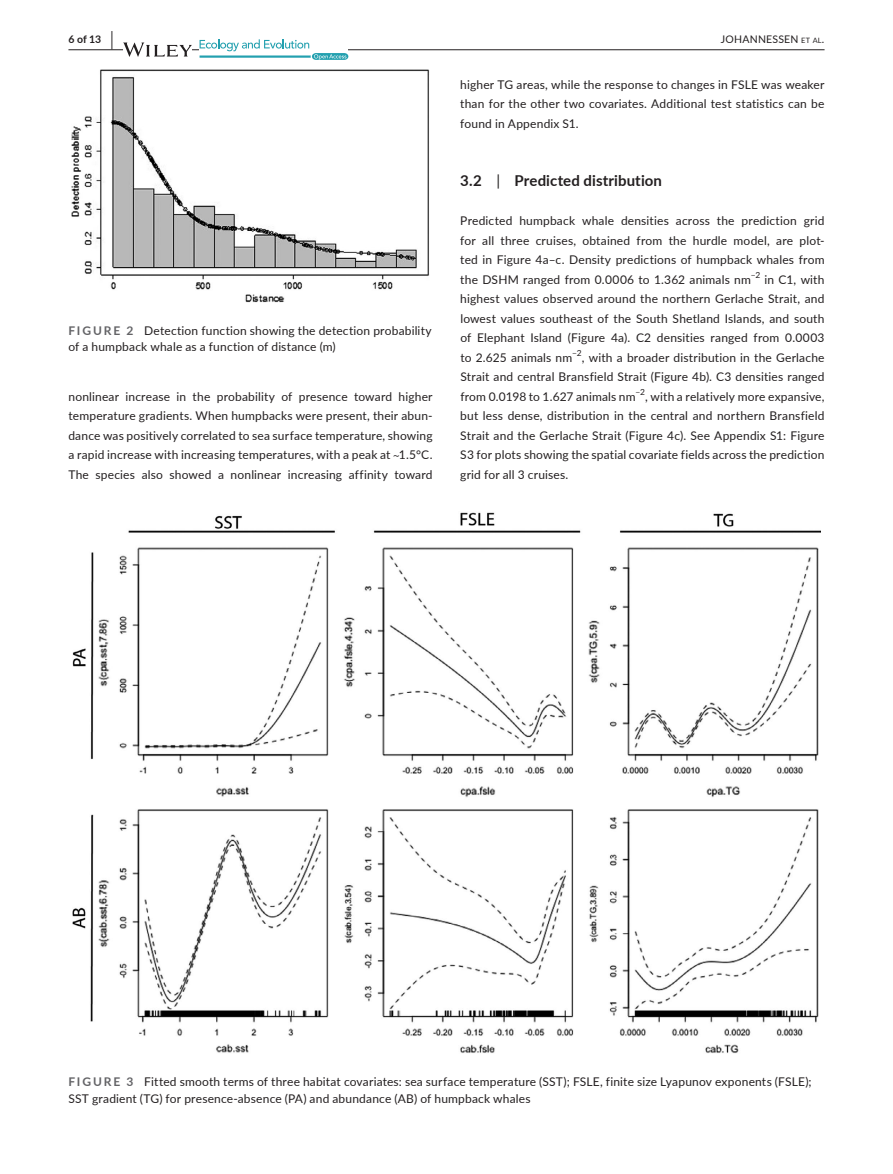
<style>
.page{position:relative;width:893px;height:1174px;background:#fff}
.page>*{position:absolute;margin:0;border:0;box-sizing:border-box;transform-origin:0 0}
.t1{font:700 15px "Lato";letter-spacing:.005em;color:#231f20}
.t2{font:12px/19.5px "Lato";letter-spacing:.015em;color:#231f20;text-align:justify}
.t3{font:10.5px "Lato";letter-spacing:.02em;color:#231f20}
.t4{font:700 10.5px "Lato";color:#231f20}
.s1{font-size:19.5px}
.s2{font-size:7.35px}
.s3{font-weight:700;color:#636366}
.s4{font-family:"STIX"}
.s5{font-weight:400}
</style>
<div class="page">
<hr style="left:68px;top:49px;width:756px;height:1px;background:#231f20">
<svg style="left:123px;top:42px;width:69px;height:15px"></svg>
<svg style="left:200px;top:39px;width:148px;height:21px"></svg>
<img style="left:72px;top:512px;width:749px;height:541px">
<img style="left:72px;top:69px;width:357px;height:234px">
<p class="t4" style="left:68px;top:31px;width:46px">6 of 13 <span class="s1">|</span></p>
<p class="t3" style="left:721px;top:31px;width:105px">JOHANNESSEN <span class="s2">et al</span>.</p>
<p class="t2" style="left:68px;top:322px;width:365px;line-height:16.5px"><span class="s3">FIGURE 2</span> Detection function showing the detection probability of a humpback whale as a function of distance (m)</p>
<p class="t2" style="left:68px;top:386px;width:366px">nonlinear increase in the probability of presence toward higher temperature gradients. When humpbacks were present, their abun&shy;dance was positively correlated to sea surface temperature, showing a rapid increase with increasing temperatures, with a peak at <span class="s4">~</span>1.5°C.<br>The species also showed a nonlinear increasing affinity toward</p>
<p class="t2" style="left:460px;top:74px;width:366px">higher TG areas, while the response to changes in FSLE was weaker than for the other two covariates. Additional test statistics can be found in Appendix S1.</p>
<p class="t1" style="left:460px;top:170px;width:203px">3.2 <span class="s5">|</span> Predicted distribution</p>
<p class="t2" style="left:460px;top:210px;width:366px">Predicted humpback whale densities across the prediction grid for all three cruises, obtained from the hurdle model, are plot&shy;ted in Figure 4a–c. Density predictions of humpback whales from the DSHM ranged from 0.0006 to 1.362 animals nm<sup>−2</sup> in C1, with highest values observed around the northern Gerlache Strait, and lowest values southeast of the South Shetland Islands, and south of Elephant Island (Figure 4a). C2 densities ranged from 0.0003 to 2.625 animals nm<sup>−2</sup>, with a broader distribution in the Gerlache Strait and central Bransfield Strait (Figure 4b). C3 densities ranged from 0.0198 to 1.627 animals nm<sup>−2</sup>, with a relatively more expansive, but less dense, distribution in the central and northern Bransfield Strait and the Gerlache Strait (Figure 4c). See Appendix S1: Figure S3 for plots showing the spatial covariate fields across the prediction grid for all 3 cruises.</p>
<p class="t2" style="left:68px;top:1073px;width:745px;line-height:16.5px"><span class="s3">FIGURE 3</span> Fitted smooth terms of three habitat covariates: sea surface temperature (SST); FSLE, finite size Lyapunov exponents (FSLE);<br>SST gradient (TG) for presence-absence (PA) and abundance (AB) of humpback whales</p>
</div>
